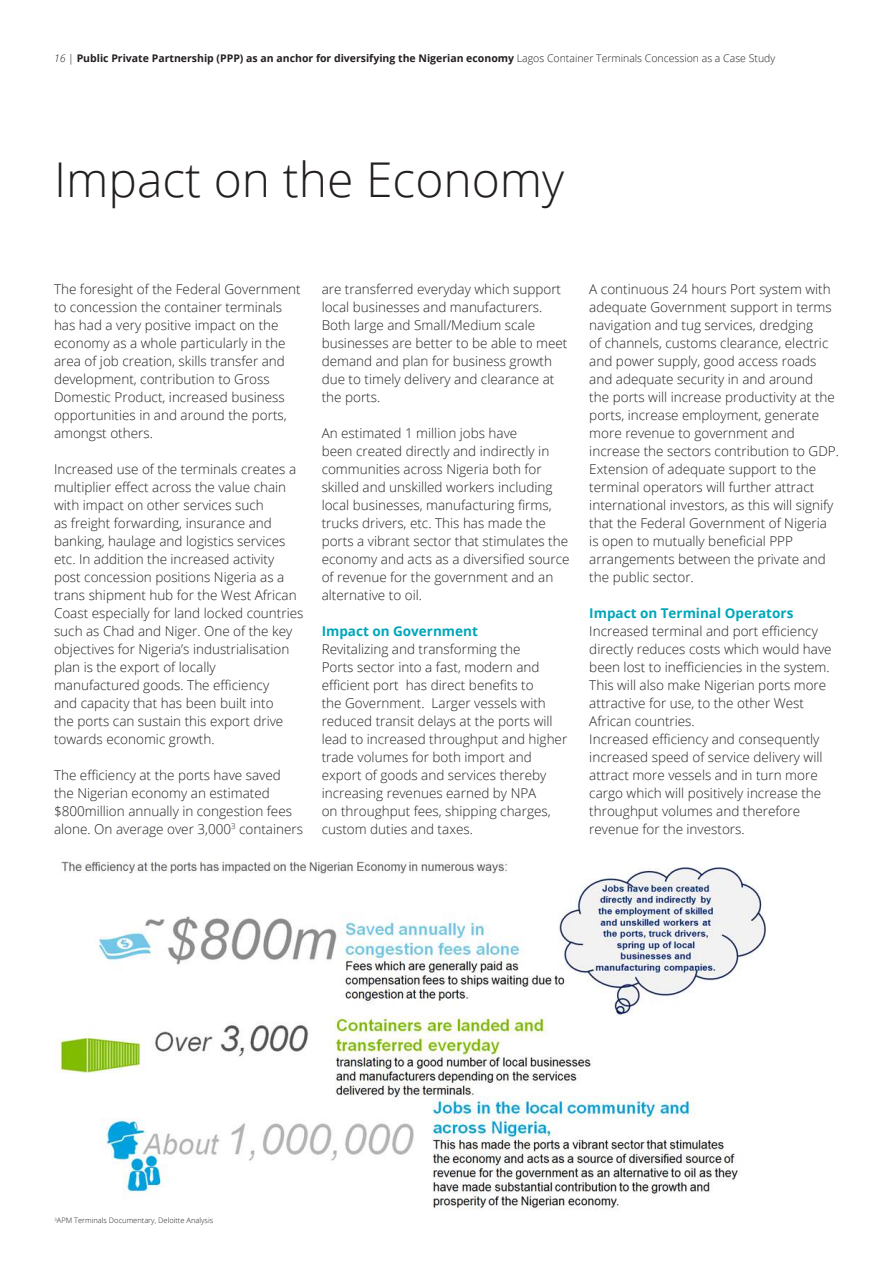
<style>
.page{position:relative;width:893px;height:1263px;background:#fff}
.page>*{position:absolute;margin:0;border:0;box-sizing:border-box;transform-origin:0 0}
.t1{font:300 48px "Open Sans";color:#231f20}
.t2{font:300 13.5px/18px "Open Sans";color:#231f20}
.t3{font:700 13.5px "Open Sans";color:#00a6b9}
.t4{font:700 10.5px "Open Sans";color:#231f20}
.t5{font:300 7.5px "Open Sans";color:#231f20}
.s1{font-weight:300;font-style:italic}
.s2{font-weight:300}
</style>
<div class="page">
<img style="left:55px;top:861px;width:711px;height:349px">
<p class="t4" style="left:54px;top:51px;width:723px"><span class="s1">16</span> <span class="s2">|</span> Public Private Partnership (PPP) as an anchor for diversifying the Nigerian economy <span class="s2">Lagos Container Terminals Concession as a Case Study</span></p>
<h1 class="t1" style="left:54px;top:147px;width:512px">Impact on the Economy</h1>
<p class="t2" style="left:54px;top:280px;width:248px">The foresight of the Federal Government to concession the container terminals has had a very positive impact on the economy as a whole particularly in the area of job creation, skills transfer and development, contribution to Gross Domestic Product, increased business opportunities in and around the ports, amongst others.</p>
<p class="t2" style="left:54px;top:460px;width:251px">Increased use of the terminals creates a multiplier effect across the value chain with impact on other services such<br>as freight forwarding, insurance and banking, haulage and logistics services etc. In addition the increased activity post concession positions Nigeria as a trans shipment hub for the West African Coast especially for land locked countries such as Chad and Niger. One of the key objectives for Nigeria’s industrialisation plan is the export of locally manufactured goods. The efficiency<br>and capacity that has been built into<br>the ports can sustain this export drive towards economic growth.</p>
<p class="t2" style="left:54px;top:766px;width:251px">The efficiency at the ports have saved the Nigerian economy an estimated $800million annually in congestion fees alone. On average over 3,000<sup>3</sup> containers</p>
<p class="t2" style="left:322px;top:280px;width:247px">are transferred everyday which support local businesses and manufacturers.<br>Both large and Small/Medium scale businesses are better to be able to meet demand and plan for business growth due to timely delivery and clearance at the ports.</p>
<p class="t2" style="left:322px;top:424px;width:249px">An estimated 1 million jobs have<br>been created directly and indirectly in communities across Nigeria both for skilled and unskilled workers including local businesses, manufacturing firms, trucks drivers, etc. This has made the ports a vibrant sector that stimulates the economy and acts as a diversified source of revenue for the government and an alternative to oil.</p>
<p class="t3" style="left:322px;top:621px;width:158px">Impact on Government</p>
<p class="t2" style="left:322px;top:640px;width:247px">Revitalizing and transforming the<br>Ports sector into a fast, modern and efficient port has direct benefits to<br>the Government. Larger vessels with reduced transit delays at the ports will lead to increased throughput and higher trade volumes for both import and export of goods and services thereby increasing revenues earned by NPA<br>on throughput fees, shipping charges, custom duties and taxes.</p>
<p class="t2" style="left:589px;top:280px;width:251px">A continuous 24 hours Port system with adequate Government support in terms navigation and tug services, dredging<br>of channels, customs clearance, electric and power supply, good access roads and adequate security in and around<br>the ports will increase productivity at the ports, increase employment, generate more revenue to government and increase the sectors contribution to GDP.<br>Extension of adequate support to the terminal operators will further attract international investors, as this will signify that the Federal Government of Nigeria is open to mutually beneficial PPP arrangements between the private and the public sector.</p>
<p class="t3" style="left:589px;top:603px;width:206px">Impact on Terminal Operators</p>
<p class="t2" style="left:589px;top:622px;width:244px">Increased terminal and port efficiency directly reduces costs which would have been lost to inefficiencies in the system.<br>This will also make Nigerian ports more attractive for use, to the other West African countries.<br>Increased efficiency and consequently increased speed of service delivery will attract more vessels and in turn more cargo which will positively increase the throughput volumes and therefore revenue for the investors.</p>
<p class="t5" style="left:54px;top:1215px;width:160px"><sup>3</sup>APM Terminals Documentary, Deloitte Analysis</p>
</div>
